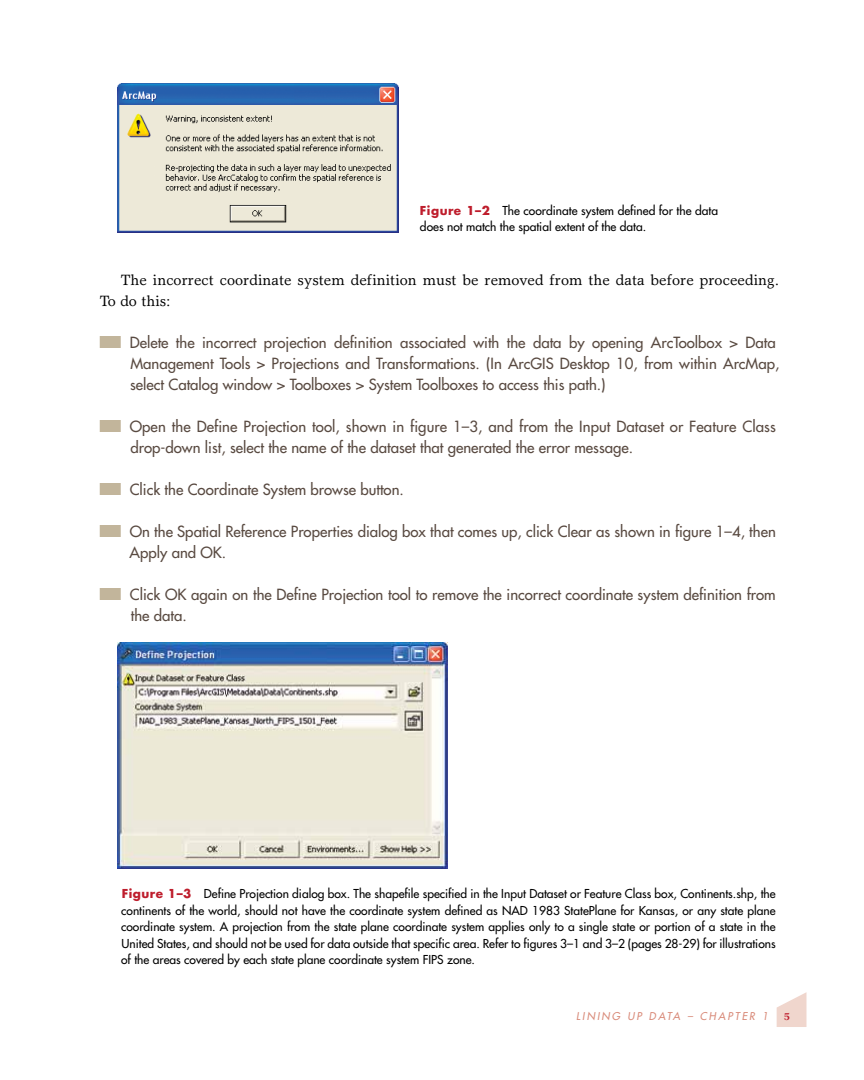
<style>
.page{position:relative;width:864px;height:1080px;background:#fff}
.page>*{position:absolute;margin:0;border:0;box-sizing:border-box;transform-origin:0 0}
.t1{font:500 15px/21px "Futura Std";color:#594a41}
.t2{font:15px/21px "Garth Graphic Std";letter-spacing:.005em;color:#000}
.t3{font:500 12px/16.5px "Futura Std";color:#000}
.t4{font:italic 500 10.5px "Futura Std";letter-spacing:.2em;color:#d98b7a}
.t5{font:700 10.5px "Garth Graphic Std";color:#be1d2c}
.s1{font-weight:700;color:#be1d2c}
</style>
<div class="page">
<svg style="left:777px;top:992px;width:29px;height:35px"></svg>
<div style="left:100px;top:336px;width:21px;height:12px;background:#c2b59b"></div>
<div style="left:100px;top:420px;width:21px;height:12px;background:#c2b59b"></div>
<div style="left:100px;top:483px;width:21px;height:12px;background:#c2b59b"></div>
<div style="left:100px;top:525px;width:21px;height:12px;background:#c2b59b"></div>
<div style="left:100px;top:588px;width:21px;height:12px;background:#c2b59b"></div>
<img style="left:118px;top:84px;width:281px;height:148px">
<img style="left:118px;top:642px;width:329px;height:226px">
<p class="t3" style="left:420px;top:202px;width:300px"><span class="s1">Figure 1–2</span> The coordinate system defined for the data does not match the spatial extent of the data.</p>
<p class="t2" style="left:100px;top:269px;width:681px;text-indent:21px">The incorrect coordinate system definition must be removed from the data before proceeding.<br>To do this:</p>
<p class="t1" style="left:130px;top:332px;width:651px">Delete the incorrect projection definition associated with the data by opening ArcToolbox &gt; Data<br>Management Tools &gt; Projections and Transformations. (In ArcGIS Desktop 10, from within ArcMap, select Catalog window &gt; Toolboxes &gt; System Toolboxes to access this path.)</p>
<p class="t1" style="left:130px;top:416px;width:648px">Open the Define Projection tool, shown in figure 1–3, and from the Input Dataset or Feature Class drop-down list, select the name of the dataset that generated the error message.</p>
<p class="t1" style="left:130px;top:479px;width:276px">Click the Coordinate System browse button.</p>
<p class="t1" style="left:130px;top:521px;width:648px">On the Spatial Reference Properties dialog box that comes up, click Clear as shown in figure 1–4, then<br>Apply and OK.</p>
<p class="t1" style="left:130px;top:584px;width:648px">Click OK again on the Define Projection tool to remove the incorrect coordinate system definition from the data.</p>
<p class="t3" style="left:121px;top:886px;width:656px;text-align:justify"><span class="s1">Figure 1–3</span> Define Projection dialog box. The shapefile specified in the Input Dataset or Feature Class box, Continents.shp, the continents of the world, should not have the coordinate system defined as NAD 1983 StatePlane for Kansas, or any state plane coordinate system. A projection from the state plane coordinate system applies only to a single state or portion of a state in the United States, and should not be used for data outside that specific area. Refer to figures 3–1 and 3–2 (pages 28-29) for illustrations of the areas covered by each state plane coordinate system FIPS zone.</p>
<p class="t4" style="left:576px;top:1010px;width:194px">LINING UP DATA – CHAPTER 1</p>
<p class="t5" style="left:784px;top:1010px;width:8px">5</p>
</div>
